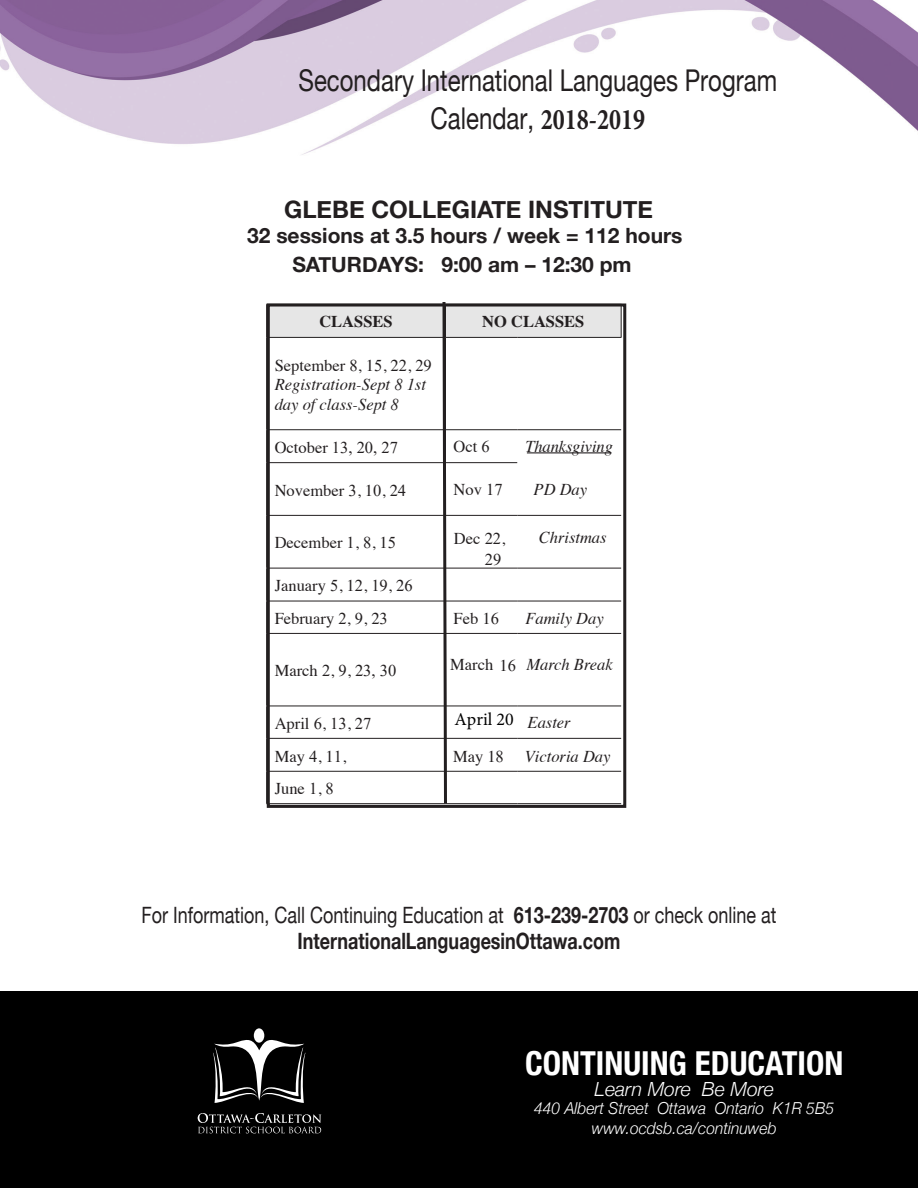
<style>
.page{position:relative;width:918px;height:1188px;background:#fff}
.page>*{position:absolute;margin:0;border:0;box-sizing:border-box;transform-origin:0 0}
.t1{font:700 condensed 33px "Helvetica Neue";color:#fff}
.t2{font:30px/37.5px "Helvetica Neue";color:#231f20;text-align:center;scale:.8 1}
.t3{font:700 24px "Helvetica Neue";color:#231f20}
.t4{font:22.5px "Helvetica Neue";color:#231f20;scale:.8 1}
.t5{font:700 22.5px "Helvetica Neue";color:#231f20;scale:.8 1}
.t6{font:700 21px/28.8px "Helvetica Neue";color:#231f20;text-align:center}
.t7{font:italic 300 19.5px "Helvetica Neue";color:#fff}
.t8{font:18px "Minion Pro";color:#000}
.t9{font:16.5px/21.5px "Times";color:#231f20;text-align:right}
.t10{font:italic 16.5px/19.8px "Times";color:#231f20}
.t11{font:italic 300 16.5px "Helvetica Neue";color:#fff;scale:.95 1}
.t12{font:700 16.5px "Times";color:#231f20}
.t13{font:16.5px "Times New Roman";color:#231f20}
.s1{font-family:"Minion Pro";font-weight:700}
.s2{font-style:normal}
.s3{font-family:"Times New Roman";font-style:normal}
.s4{font-family:"Times New Roman"}
.s5{font-family:"Times"}
.s6{font-weight:700}
</style>
<div class="page">
<img style="left:0;top:0;width:918px;height:155px">
<div style="left:0;top:992px;width:918px;height:196px;background:#000"></div>
<svg style="left:213px;top:1028px;width:93px;height:75px"></svg>
<svg style="left:198px;top:1113px;width:123px;height:20px"></svg>
<hr style="left:266px;top:304px;width:180px;height:1px;background:#231f20">
<hr style="left:266px;top:305px;width:1px;height:32px;background:#231f20">
<hr style="left:621px;top:305px;width:1px;height:32px;background:#231f20">
<hr style="left:266px;top:337px;width:180px;height:1px;background:#231f20">
<hr style="left:266px;top:338px;width:1px;height:91px;background:#231f20">
<hr style="left:266px;top:429px;width:180px;height:1px;background:#231f20">
<hr style="left:266px;top:430px;width:1px;height:32px;background:#231f20">
<hr style="left:266px;top:462px;width:180px;height:1px;background:#231f20">
<hr style="left:266px;top:463px;width:1px;height:52px;background:#231f20">
<hr style="left:266px;top:515px;width:180px;height:1px;background:#231f20">
<hr style="left:266px;top:516px;width:1px;height:52px;background:#231f20">
<hr style="left:266px;top:568px;width:1px;height:33px;background:#231f20">
<hr style="left:266px;top:601px;width:1px;height:32px;background:#231f20">
<hr style="left:266px;top:633px;width:180px;height:1px;background:#231f20">
<hr style="left:266px;top:634px;width:1px;height:72px;background:#231f20">
<hr style="left:266px;top:706px;width:1px;height:32px;background:#231f20">
<hr style="left:266px;top:738px;width:180px;height:1px;background:#231f20">
<hr style="left:266px;top:739px;width:1px;height:32px;background:#231f20">
<hr style="left:266px;top:771px;width:180px;height:1px;background:#231f20">
<hr style="left:266px;top:772px;width:1px;height:31px;background:#231f20">
<hr style="left:266px;top:803px;width:180px;height:1px;background:#231f20">
<hr style="left:517px;top:337px;width:105px;height:1px;background:#231f20">
<svg style="left:267px;top:302px;width:354px;height:505px"></svg>
<p class="t2" style="left:298px;top:61px;width:600px">Secondary International Languages Program<br>Calendar, <span class="s1">2018-2019</span></p>
<p class="t3" style="left:284px;top:195px;width:370px">GLEBE COLLEGIATE INSTITUTE</p>
<p class="t6" style="left:247px;top:221px;width:437px">32 sessions at 3.5 hours / week = 112 hours<br>SATURDAYS: 9:00 am – 12:30 pm</p>
<p class="t12" style="left:319px;top:306px;width:75px">CLASSES</p>
<p class="t12" style="left:482px;top:306px;width:104px">NO CLASSES</p>
<p class="t10" style="left:275px;top:354px;width:159px"><span class="s2">September</span> <span class="s3">8</span><span class="s2">, 1</span><span class="s3">5</span><span class="s2">, 2</span><span class="s3">2</span><span class="s2">,</span> <span class="s3">29<br></span>Registration-Sept <span class="s4">8</span> 1st day of class-Sept <span class="s4">8</span></p>
<p class="t13" style="left:275px;top:436px;width:125px"><span class="s5">October</span> 13, 20, 27</p>
<p class="t9" style="left:275px;top:478px;width:133px">November <span class="s4">3</span>, 1<span class="s4">0</span>, 2<span class="s4">4</span></p>
<p class="t9" style="left:454px;top:435px;width:38px">Oct <span class="s4">6</span></p>
<p class="t10" style="left:525px;top:436px;width:89px">Thanksgiving</p>
<p class="t9" style="left:454px;top:478px;width:51px">Nov <span class="s4">17</span></p>
<p class="t10" style="left:534px;top:479px;width:55px">PD Day</p>
<p class="t9" style="left:275px;top:531px;width:123px">December <span class="s4">1</span>, <span class="s4">8</span>, 1<span class="s4">5</span></p>
<p class="t9" style="left:454px;top:526px;width:53px">Dec 2<span class="s4">2</span>,<br><span class="s4">29</span></p>
<p class="t10" style="left:539px;top:526px;width:69px">Christmas</p>
<p class="t9" style="left:275px;top:574px;width:139px">January <span class="s4">5</span>, 1<span class="s4">2</span>, <span class="s4">19</span>, 2<span class="s4">6</span></p>
<p class="t9" style="left:275px;top:606px;width:115px">February <span class="s4">2</span>, <span class="s4">9</span>, 2<span class="s4">3</span></p>
<p class="t9" style="left:454px;top:606px;width:47px">Feb 1<span class="s4">6</span></p>
<p class="t10" style="left:525px;top:608px;width:80px">Family Day</p>
<p class="t9" style="left:275px;top:659px;width:123px">March <span class="s4">2</span>, <span class="s4">9</span>, 2<span class="s4">3, 30</span></p>
<p class="t9" style="left:450px;top:652px;width:67px">March 1<span class="s4">6</span></p>
<p class="t10" style="left:526px;top:654px;width:88px">March Break</p>
<p class="t10" style="left:528px;top:712px;width:45px">Easter</p>
<p class="t8" style="left:455px;top:707px;width:61px">April 20</p>
<p class="t9" style="left:275px;top:711px;width:98px">April <span class="s4">6</span>, <span class="s4">13</span>, 2<span class="s4">7</span></p>
<p class="t9" style="left:275px;top:744px;width:73px">May <span class="s4">4</span>, 1<span class="s4">1</span>,</p>
<p class="t9" style="left:453px;top:744px;width:52px">May 1<span class="s4">8</span></p>
<p class="t10" style="left:525px;top:745px;width:87px">Victoria Day</p>
<p class="t9" style="left:275px;top:777px;width:61px">June <span class="s4">1</span>, <span class="s4">8</span></p>
<p class="t4" style="left:141px;top:902px;width:795px">For Information, Call Continuing Education at <span class="s6">613-239-2703</span> or check online at</p>
<p class="t5" style="left:297px;top:927px;width:406px">InternationalLanguagesinOttawa.com</p>
<p class="t1" style="left:525px;top:1043px;width:320px">CONTINUING EDUCATION</p>
<p class="t7" style="left:595px;top:1077px;width:181px">Learn More Be More</p>
<p class="t11" style="left:534px;top:1098px;width:317px">440 Albert Street Ottawa Ontario K1R 5B5</p>
<p class="t11" style="left:592px;top:1118px;width:196px">www.ocdsb.ca/continuweb</p>
</div>
